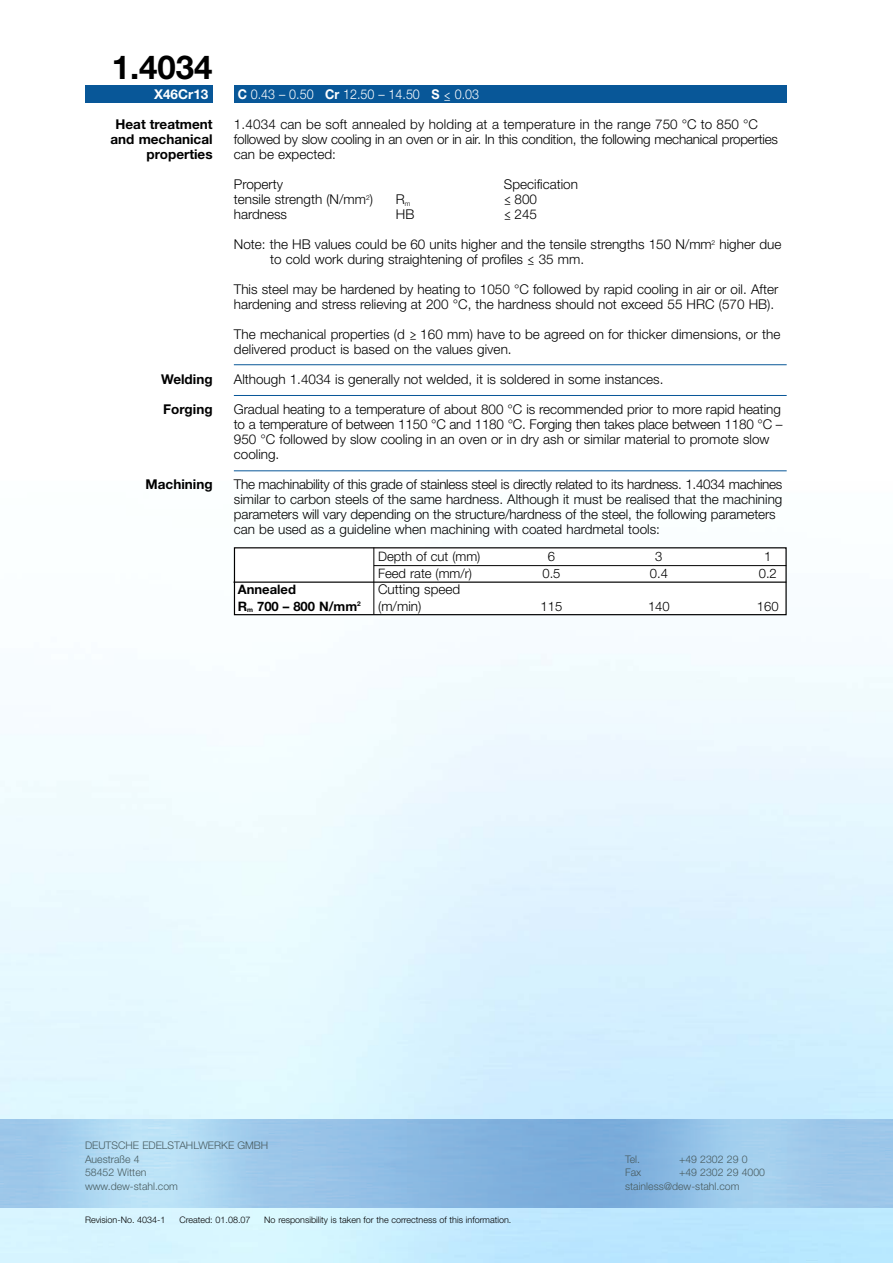
<style>
.page{position:relative;width:893px;height:1263px;background:#fff}
.page>*{position:absolute;margin:0;border:0;box-sizing:border-box;transform-origin:0 0}
.t1{font:700 33px "Helvetica Neue";color:#000}
.t2{font:300 13.5px/15px "Helvetica Neue";color:#000}
.t3{font:700 13.5px/15px "Helvetica Neue";color:#000;text-align:right}
.t4{font:300 13.5px "Helvetica Neue";color:#fff;scale:.93 1}
.t5{font:700 13.5px "Helvetica Neue";color:#fff}
.t6{font:300 13.05px/16.5px "Helvetica Neue";color:#000;text-align:center}
.t7{font:700 13.05px/16.5px "Helvetica Neue";color:#000}
.t8{font:300 10.5px/13.5px "Helvetica Neue";color:#485b5f}
.t9{font:300 9px "Helvetica Neue";color:#000}
.s1{font-weight:700}
.s2{font-family:"The Sans Light Caps";font-weight:400}
</style>
<div class="page">
<div style="left:234px;top:86px;width:553px;height:17px;background:#085798"></div>
<div style="left:85px;top:86px;width:128px;height:17px;background:#085798"></div>
<hr style="left:234px;top:364px;width:553px;height:1px;background:#085798">
<hr style="left:234px;top:395px;width:553px;height:1px;background:#085798">
<hr style="left:234px;top:470px;width:553px;height:1px;background:#085798">
<div style="left:234px;top:547px;width:553px;height:68px;border:1px solid #000"></div>
<hr style="left:234px;top:581px;width:552px;height:2px;background:#000">
<hr style="left:373px;top:547px;width:1px;height:67px;background:#000">
<hr style="left:374px;top:565px;width:412px;height:1px;background:#000">
<h1 class="t1" style="left:112px;top:55px;width:102px">1.4034</h1>
<p class="t5" style="left:154px;top:89px;width:56px">X46Cr13</p>
<p class="t3" style="left:111px;top:118px;width:104px">Heat treatment and mechanical properties</p>
<p class="t3" style="left:161px;top:373px;width:53px">Welding</p>
<p class="t3" style="left:163px;top:403px;width:51px">Forging</p>
<p class="t3" style="left:146px;top:478px;width:68px">Machining</p>
<p class="t4" style="left:238px;top:90px;width:261px"><span class="s1">C</span> 0.43 – 0.50 <span class="s1">Cr</span> 12.50 – 14.50 <span class="s1">S</span> <span class="s2">≤</span> 0.03</p>
<p class="t2" style="left:234px;top:118px;width:546px">1.4034 can be soft annealed by holding at a temperature in the range 750 °C to 850 °C followed by slow cooling in an oven or in air. In this condition, the following mechanical properties can be expected:</p>
<p class="t2" style="left:234px;top:178px;width:51px">Property</p>
<p class="t2" style="left:504px;top:178px;width:76px">Specification</p>
<p class="t2" style="left:234px;top:193px;width:141px">tensile strength (N/mm<sup>2</sup>)</p>
<p class="t2" style="left:396px;top:193px;width:16px">R<sub>m</sub></p>
<p class="t2" style="left:504px;top:193px;width:35px"><span class="s2">≤</span> 800</p>
<p class="t2" style="left:234px;top:208px;width:55px">hardness</p>
<p class="t2" style="left:396px;top:208px;width:20px">HB</p>
<p class="t2" style="left:504px;top:208px;width:35px"><span class="s2">≤</span> 245</p>
<p class="t2" style="left:270px;top:238px;width:513px;text-indent:-36px">Note: the HB values could be 60 units higher and the tensile strengths 150 N/mm<sup>2</sup> higher due to cold work during straightening of profiles <span class="s2">≤</span> 35 mm.</p>
<p class="t2" style="left:234px;top:283px;width:546px">This steel may be hardened by heating to 1050 °C followed by rapid cooling in air or oil. After hardening and stress relieving at 200 °C, the hardness should not exceed 55 HRC (570 HB).</p>
<p class="t2" style="left:234px;top:328px;width:548px">The mechanical properties (d <span class="s2">≥</span> 160 mm) have to be agreed on for thicker dimensions, or the delivered product is based on the values given.</p>
<p class="t2" style="left:234px;top:373px;width:431px">Although 1.4034 is generally not welded, it is soldered in some instances.</p>
<p class="t2" style="left:234px;top:403px;width:550px">Gradual heating to a temperature of about 800 °C is recommended prior to more rapid heating to a temperature of between 1150 °C and 1180 °C. Forging then takes place between 1180 °C – 950 °C followed by slow cooling in an oven or in dry ash or similar material to promote slow cooling.</p>
<p class="t2" style="left:234px;top:478px;width:550px">The machinability of this grade of stainless steel is directly related to its hardness. 1.4034 machines similar to carbon steels of the same hardness. Although it must be realised that the machining parameters will vary depending on the structure/hardness of the steel, the following parameters can be used as a guideline when machining with coated hardmetal tools:</p>
<p class="t7" style="left:238px;top:582px;width:125px">Annealed<br>R<sub>m</sub> 700 – 800 N/mm<sup>2</sup></p>
<p class="t6" style="left:378px;top:549px;width:104px;text-align:left">Depth of cut (mm)<br>Feed rate (mm/r)</p>
<p class="t2" style="left:378px;top:582px;width:84px;line-height:16.5px">Cutting speed (m/min)</p>
<p class="t6" style="left:542px;top:549px;width:20px">6<br>0.5</p>
<p class="t6" style="left:541px;top:599px;width:23px">115</p>
<p class="t6" style="left:650px;top:549px;width:20px">3<br>0.4</p>
<p class="t6" style="left:648px;top:599px;width:23px">140</p>
<p class="t6" style="left:759px;top:549px;width:20px">1<br>0.2</p>
<p class="t6" style="left:757px;top:599px;width:23px">160</p>
<p class="t8" style="left:85px;top:1140px;width:185px">DEUTSCHE EDELSTAHLWERKE GMBH<br>Auestraße 4<br>58452 Witten<br>www.dew-stahl.com</p>
<p class="t9" style="left:85px;top:1216px;width:82px">Revision-No. 4034-1</p>
<p class="t9" style="left:179px;top:1216px;width:73px">Created: 01.08.07</p>
<p class="t9" style="left:264px;top:1216px;width:249px">No responsibility is taken for the correctness of this information.</p>
<p class="t8" style="left:625px;top:1153px;width:16px">Tel.</p>
<p class="t8" style="left:679px;top:1153px;width:70px">+49 2302 29 0</p>
<p class="t8" style="left:625px;top:1167px;width:18px">Fax</p>
<p class="t8" style="left:625px;top:1167px;width:141px;text-indent:54px">+49 2302 29 4000 stainless@dew-stahl.com</p>
</div>
